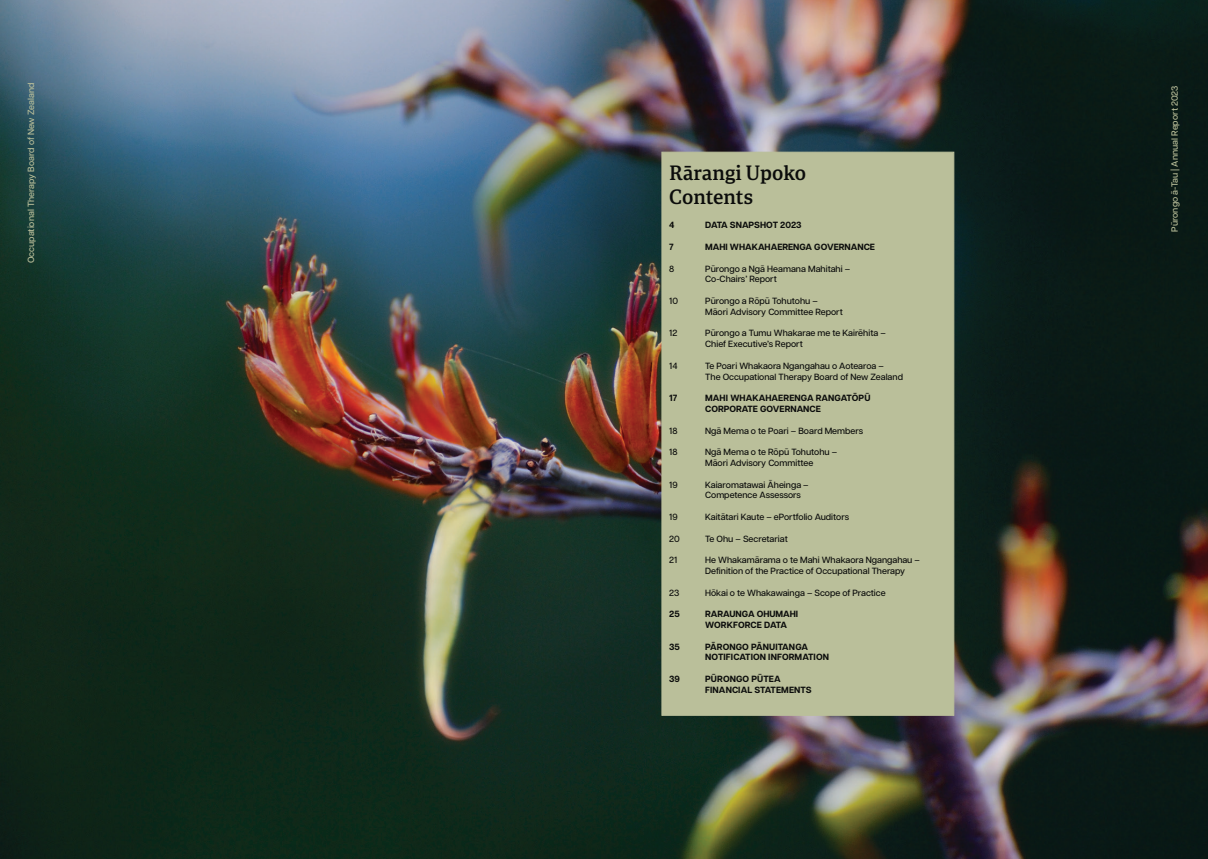
<style>
.page{position:relative;width:1208px;height:859px;background:#fff}
.page>*{position:absolute;margin:0;border:0;box-sizing:border-box;transform-origin:0 0}
.t1{font:20px/24px "Portada Sb";color:#0b0c0b}
.t2{font:500 9px/10.8px "Articulat CF";color:#0b0c0b}
.t3{font:700 9px/10.8px "Articulat CF";color:#0b0c0b}
.t4{font:500 9px "Articulat CF";color:#babf9a}
</style>
<div class="page">
<img style="left:0;top:0;width:1208px;height:859px">
<div style="left:661px;top:152px;width:293px;height:564px;background:#babf9a;border:1px solid #babf9a"></div>
<p class="t4" style="left:25px;top:263px;width:182px;rotate:-90deg">Occupational Therapy Board of New Zealand</p>
<h1 class="t1" style="left:669px;top:160px;width:139px">Rārangi Upoko<br>Contents</h1>
<p class="t3" style="left:669px;top:220px;width:7px">4</p>
<p class="t3" style="left:705px;top:220px;width:98px">DATA SNAPSHOT 2023</p>
<p class="t3" style="left:669px;top:241px;width:6px">7</p>
<p class="t3" style="left:705px;top:241px;width:171px">MAHI WHAKAHAERENGA GOVERNANCE</p>
<p class="t2" style="left:669px;top:262px;width:7px">8</p>
<p class="t2" style="left:705px;top:262px;width:146px">Pūrongo a Ngā Heamana Mahitahi –<br>Co-Chairs’ Report</p>
<p class="t2" style="left:669px;top:295px;width:10px">10</p>
<p class="t2" style="left:705px;top:295px;width:139px">Pūrongo a Rōpū Tohutohu –<br>Māori Advisory Committee Report</p>
<p class="t2" style="left:669px;top:327px;width:10px">12</p>
<p class="t2" style="left:705px;top:327px;width:182px">Pūrongo a Tumu Whakarae me te Kairēhita –<br>Chief Executive’s Report</p>
<p class="t2" style="left:669px;top:360px;width:10px">14</p>
<p class="t2" style="left:705px;top:360px;width:199px">Te Poari Whakaora Ngangahau o Aotearoa –<br>The Occupational Therapy Board of New Zealand</p>
<p class="t3" style="left:669px;top:392px;width:10px">17</p>
<p class="t3" style="left:705px;top:392px;width:167px">MAHI WHAKAHAERENGA RANGATŌPŪ<br>CORPORATE GOVERNANCE</p>
<p class="t2" style="left:669px;top:424px;width:10px">18</p>
<p class="t2" style="left:705px;top:424px;width:159px">Ngā Mema o te Poari – Board Members</p>
<p class="t2" style="left:669px;top:446px;width:10px">18</p>
<p class="t2" style="left:705px;top:446px;width:133px">Ngā Mema o te Rōpū Tohutohu –<br>Māori Advisory Committee</p>
<p class="t2" style="left:669px;top:478px;width:10px">19</p>
<p class="t2" style="left:705px;top:478px;width:105px">Kaiaromatawai Āheinga –<br>Competence Assessors</p>
<p class="t2" style="left:669px;top:511px;width:10px">19</p>
<p class="t2" style="left:705px;top:511px;width:145px">Kaitātari Kaute – ePortfolio Auditors</p>
<p class="t2" style="left:669px;top:532px;width:12px">20</p>
<p class="t2" style="left:705px;top:532px;width:84px">Te Ohu – Secretariat</p>
<p class="t2" style="left:669px;top:554px;width:10px">21</p>
<p class="t2" style="left:705px;top:554px;width:216px">He Whakamārama o te Mahi Whakaora Ngangahau –<br>Definition of the Practice of Occupational Therapy</p>
<p class="t2" style="left:669px;top:586px;width:12px">23</p>
<p class="t2" style="left:705px;top:586px;width:182px">Hōkai o te Whakawainga – Scope of Practice</p>
<p class="t3" style="left:669px;top:608px;width:12px">25</p>
<p class="t3" style="left:705px;top:608px;width:95px">RARAUNGA OHUMAHI<br>WORKFORCE DATA</p>
<p class="t3" style="left:669px;top:641px;width:12px">35</p>
<p class="t3" style="left:705px;top:641px;width:125px">PĀRONGO PĀNUITANGA<br>NOTIFICATION INFORMATION</p>
<p class="t3" style="left:669px;top:673px;width:12px">39</p>
<p class="t3" style="left:705px;top:673px;width:108px">PŪRONGO PŪTEA<br>FINANCIAL STATEMENTS</p>
<p class="t4" style="left:1168px;top:232px;width:148px;rotate:-90deg">Pūrongo ā-Tau | Annual Report 2023</p>
</div>
